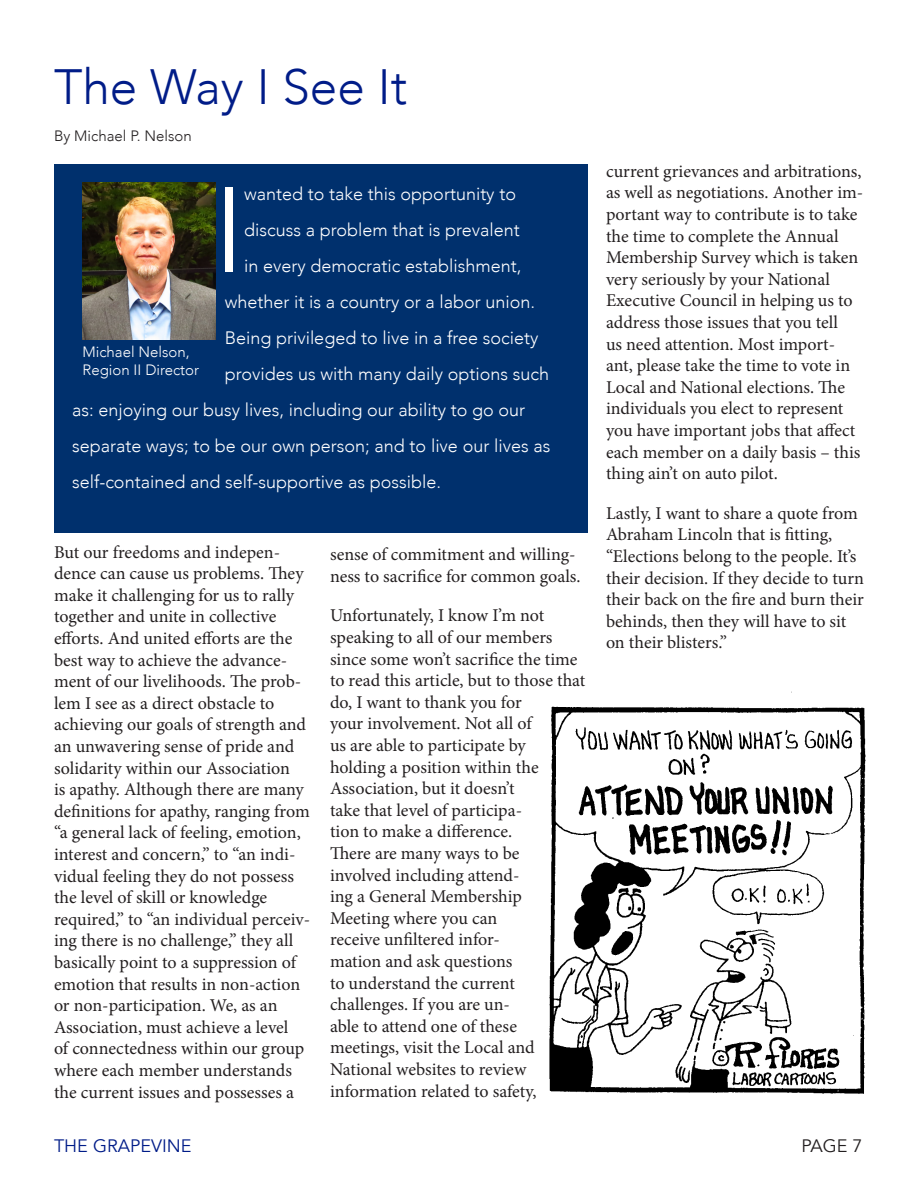
<style>
.page{position:relative;width:918px;height:1188px;background:#fff}
.page>*{position:absolute;margin:0;border:0;box-sizing:border-box;transform-origin:0 0}
.t1{font:300 119.7px "Avenir";color:#fff}
.t2{font:300 49.5px "Avenir";color:#001c88}
.t3{font:18px/21.6px "Minion Pro";letter-spacing:-.005em;color:#231f20}
.t4{font:300 18px "Avenir";color:#fff}
.t5{font:18px "Avenir";color:#001c88}
.t6{font:18px "Avenir";color:#231f20}
.t7{font:300 15px "Avenir";color:#fff}
.t8{font:300 15px "Avenir";color:#231f20}
</style>
<div class="page">
<div style="left:54px;top:164px;width:534px;height:369px;background:#00306d"></div>
<img style="left:82px;top:182px;width:134px;height:157px">
<img style="left:549px;top:691px;width:317px;height:403px">
<p class="t2" style="left:54px;top:57px;width:355px">The Way I See It</p>
<p class="t8" style="left:54px;top:127px;width:139px">By Michael P. Nelson</p>
<p class="t1" style="left:213px;top:160px;width:33px">I</p>
<p class="t4" style="left:244px;top:183px;width:273px">wanted to take this opportunity to</p>
<p class="t4" style="left:244px;top:219px;width:277px">discuss a problem that is prevalent</p>
<p class="t4" style="left:244px;top:255px;width:279px">in every democratic establishment,</p>
<p class="t4" style="left:225px;top:291px;width:312px">whether it is a country or a labor union.</p>
<p class="t4" style="left:225px;top:327px;width:315px">Being privileged to live in a free society</p>
<p class="t4" style="left:225px;top:363px;width:326px">provides us with many daily options such</p>
<p class="t4" style="left:72px;top:399px;width:455px">as: enjoying our busy lives, including our ability to go our</p>
<p class="t4" style="left:72px;top:435px;width:480px">separate ways; to be our own person; and to live our lives as</p>
<p class="t4" style="left:72px;top:471px;width:371px">self-contained and self-supportive as possible.</p>
<p class="t7" style="left:82px;top:343px;width:109px">Michael Nelson,</p>
<p class="t7" style="left:82px;top:361px;width:118px">Region II Director</p>
<p class="t3" style="left:54px;top:541px;width:258px">But our freedoms and indepen&shy;dence can cause us problems. They make it challenging for us to rally together and unite in collective efforts. And united efforts are the best way to achieve the advance&shy;ment of our livelihoods. The prob&shy;lem I see as a direct obstacle to achieving our goals of strength and an unwavering sense of pride and solidarity within our Association<br>is apathy. Although there are many definitions for apathy, ranging from “a general lack of feeling, emotion, interest and concern,” to “an indi&shy;vidual feeling they do not possess the level of skill or knowledge required,” to “an individual perceiv&shy;ing there is no challenge,” they all basically point to a suppression of emotion that results in non-action or non-participation. We, as an Association, must achieve a level<br>of connectedness within our group where each member understands the current issues and possesses a</p>
<p class="t3" style="left:330px;top:544px;width:252px">sense of commitment and willing&shy;ness to sacrifice for common goals.</p>
<p class="t3" style="left:330px;top:605px;width:257px">Unfortunately, I know I’m not speaking to all of our members since some won’t sacrifice the time to read this article, but to those that do, I want to thank you for<br>your involvement. Not all of<br>us are able to participate by holding a position within the<br>Association, but it doesn’t<br>take that level of participa-<br>tion to make a difference.<br>There are many ways to be involved including attend-<br>ing a General Membership<br>Meeting where you can<br>receive unfiltered infor-<br>mation and ask questions<br>to understand the current challenges. If you are un-<br>able to attend one of these meetings, visit the Local and<br>National websites to review information related to safety,</p>
<p class="t3" style="left:606px;top:160px;width:259px">current grievances and arbitrations, as well as negotiations. Another im&shy;portant way to contribute is to take the time to complete the Annual Membership Survey which is taken very seriously by your National Executive Council in helping us to address those issues that you tell<br>us need attention. Most import&shy;ant, please take the time to vote in Local and National elections. The individuals you elect to represent you have important jobs that affect each member on a daily basis – this thing ain’t on auto pilot.</p>
<p class="t3" style="left:606px;top:502px;width:260px">Lastly, I want to share a quote from Abraham Lincoln that is fitting, “Elections belong to the people. It’s their decision. If they decide to turn their back on the fire and burn their behinds, then they will have to sit on their blisters.”</p>
<p class="t5" style="left:54px;top:1135px;width:139px">THE GRAPEVINE</p>
<p class="t6" style="left:801px;top:1135px;width:63px">PAGE 7</p>
</div>
